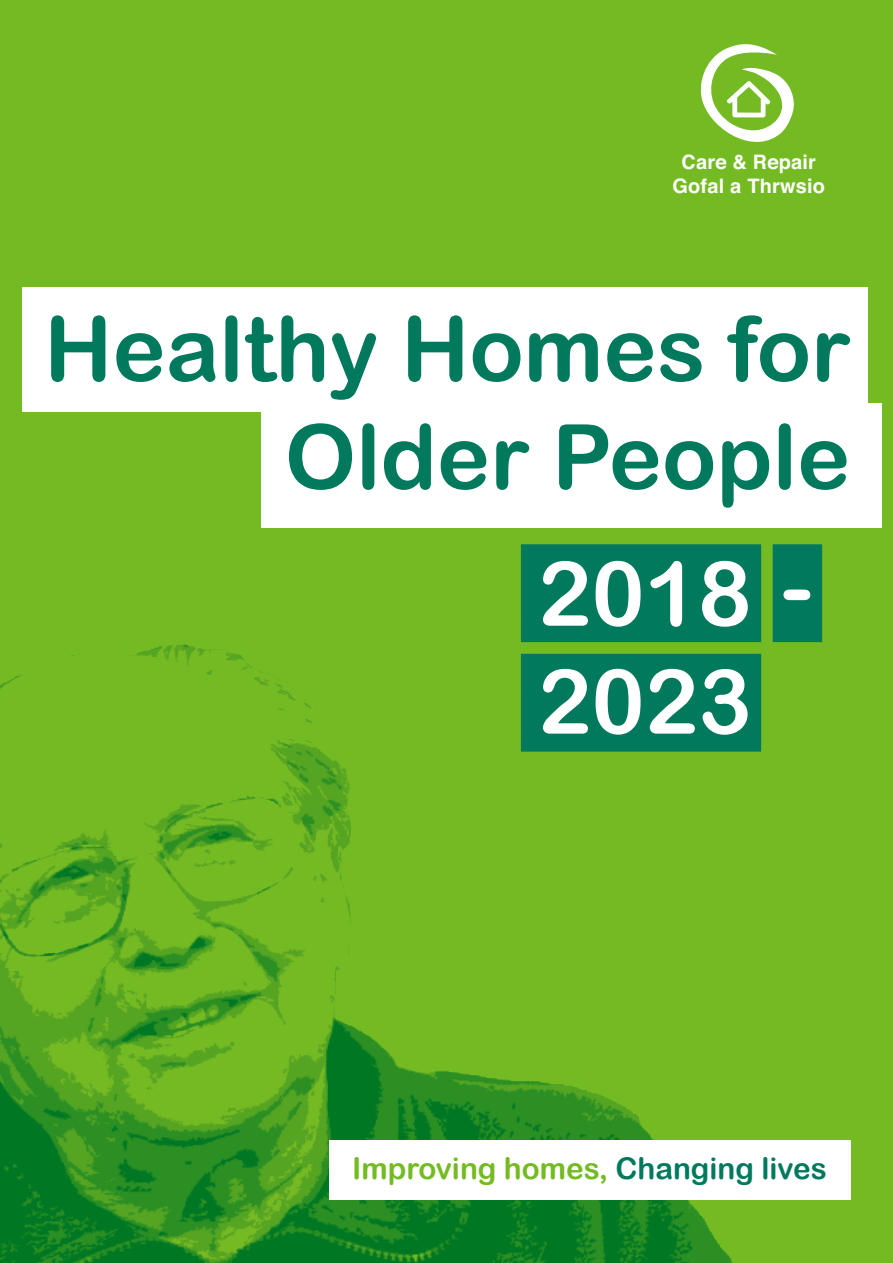
<style>
.page{position:relative;width:893px;height:1263px;background:#74bb23}
.page>*{position:absolute;margin:0;border:0;box-sizing:border-box;transform-origin:0 0}
.t1{font:90px/107.9px "Arial Rounded MT Bold";color:#00795d;text-align:right}
.t2{font:90px/107.9px "Arial Rounded MT Bold";color:#fff}
.t3{font:30px "Arial Rounded MT Bold";color:#74bb23}
.t4{font:700 19.95px/24px "Helvetica";letter-spacing:.01em;color:#fff;text-align:center}
.s1{color:#00795d}
</style>
<div class="page">
<img style="left:0;top:571px;width:740px;height:692px">
<div style="left:22px;top:287px;width:845px;height:125px;background:#fff"></div>
<div style="left:261px;top:403px;width:621px;height:125px;background:#fff"></div>
<div style="left:521px;top:654px;width:240px;height:98px;background:#00795d;border:2px solid #00795d"></div>
<div style="left:521px;top:544px;width:240px;height:98px;background:#00795d;border:2px solid #00795d"></div>
<div style="left:773px;top:544px;width:49px;height:98px;background:#00795d"></div>
<div style="left:329px;top:1140px;width:521px;height:59px;background:#fff"></div>
<svg style="left:700px;top:44px;width:94px;height:98px"></svg>
<p class="t4" style="left:672px;top:151px;width:154px">Care &amp; Repair<br>Gofal a Thrwsio</p>
<h1 class="t1" style="left:44px;top:294px;width:808px">Healthy Homes for<br>Older People</h1>
<h1 class="t2" style="left:538px;top:539px;width:275px">2018 -<br>2023</h1>
<p class="t3" style="left:352px;top:1151px;width:476px">Improving homes, <span class="s1">Changing lives</span></p>
</div>
